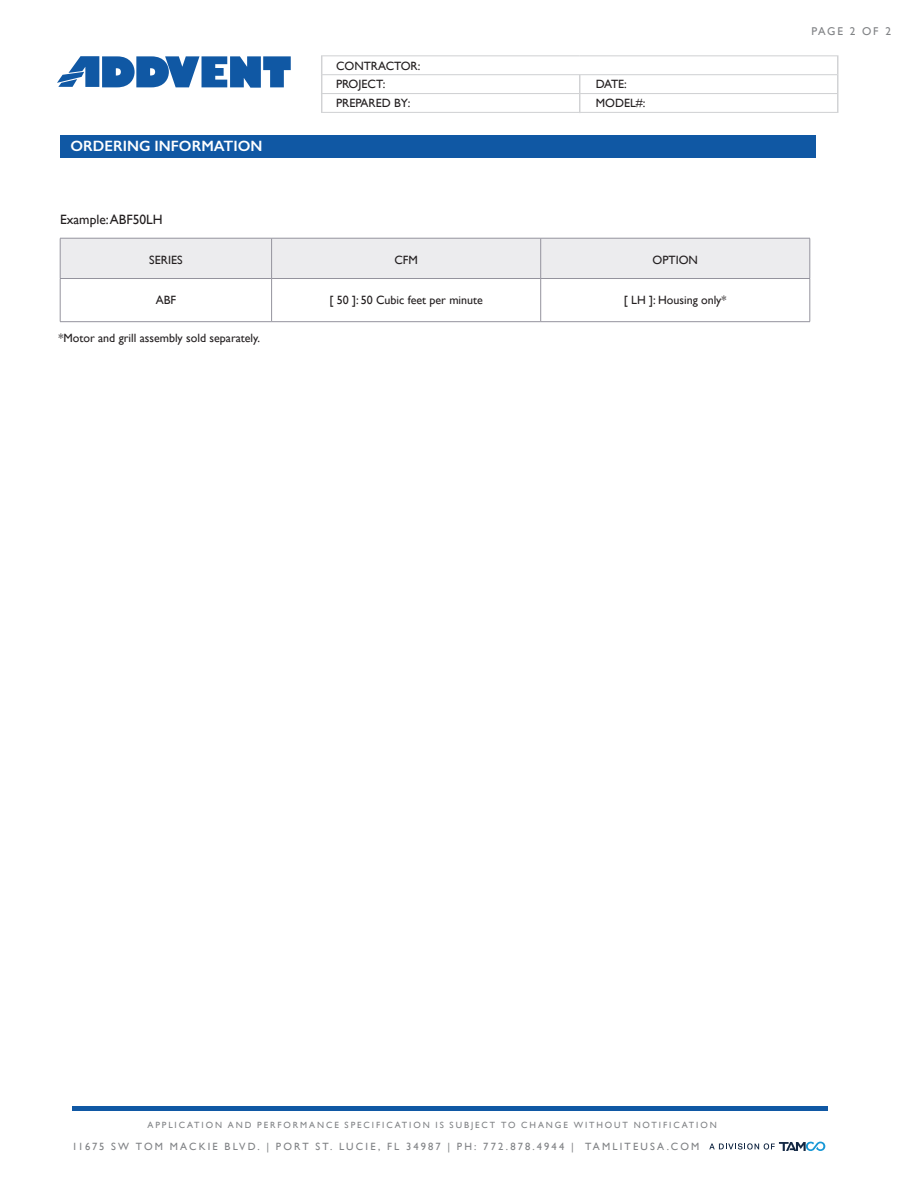
<style>
.page{position:relative;width:918px;height:1188px;background:#fff}
.page>*{position:absolute;margin:0;border:0;box-sizing:border-box;transform-origin:0 0}
.t1{font:600 15px "Gill Sans";color:#fff}
.t2{font:13.5px "Gill Sans";color:#231f20}
.t3{font:12px/18.6px "Gill Sans";color:#231f20}
.t4{font:11.25px "Gill Sans";letter-spacing:.14em;color:#808285}
.t5{font:10.5px "Gill Sans";letter-spacing:.205em;color:#808285}
.t6{font:9px "Gill Sans";letter-spacing:.21em;color:#808285}
</style>
<div class="page">
<svg style="left:321px;top:55px;width:518px;height:58px"></svg>
<div style="left:72px;top:1106px;width:756px;height:5px;background:#1058a4"></div>
<svg style="left:57px;top:56px;width:234px;height:32px"></svg>
<svg style="left:709px;top:1141px;width:116px;height:10px"></svg>
<div style="left:60px;top:135px;width:756px;height:23px;background:#1058a4"></div>
<div style="left:61px;top:239px;width:749px;height:39px;background:#ececee"></div>
<hr style="left:60px;top:238px;width:212px;height:1px;background:#94939d">
<hr style="left:60px;top:238px;width:1px;height:40px;background:#94939d">
<hr style="left:272px;top:238px;width:269px;height:1px;background:#94939d">
<hr style="left:271px;top:238px;width:1px;height:40px;background:#94939d">
<hr style="left:541px;top:238px;width:269px;height:1px;background:#94939d">
<hr style="left:540px;top:238px;width:1px;height:40px;background:#94939d">
<hr style="left:810px;top:238px;width:1px;height:40px;background:#94939d">
<hr style="left:60px;top:278px;width:212px;height:1px;background:#94939d">
<hr style="left:60px;top:279px;width:1px;height:43px;background:#94939d">
<hr style="left:272px;top:278px;width:269px;height:1px;background:#94939d">
<hr style="left:271px;top:279px;width:1px;height:43px;background:#94939d">
<hr style="left:541px;top:278px;width:269px;height:1px;background:#94939d">
<hr style="left:540px;top:279px;width:1px;height:43px;background:#94939d">
<hr style="left:810px;top:279px;width:1px;height:43px;background:#94939d">
<hr style="left:60px;top:321px;width:212px;height:1px;background:#94939d">
<hr style="left:272px;top:321px;width:269px;height:1px;background:#94939d">
<hr style="left:541px;top:321px;width:269px;height:1px;background:#94939d">
<p class="t3" style="left:336px;top:56px;width:86px">CONTRACTOR:<br>PROJECT:</p>
<p class="t3" style="left:596px;top:75px;width:33px">DATE:</p>
<p class="t1" style="left:70px;top:137px;width:194px">ORDERING INFORMATION</p>
<p class="t2" style="left:60px;top:212px;width:104px">Example: ABF50LH</p>
<p class="t3" style="left:336px;top:94px;width:76px">PREPARED BY:</p>
<p class="t3" style="left:596px;top:94px;width:51px">MODEL#:</p>
<p class="t3" style="left:149px;top:251px;width:35px">SERIES</p>
<p class="t3" style="left:394px;top:251px;width:25px">CFM</p>
<p class="t3" style="left:653px;top:251px;width:47px">OPTION</p>
<p class="t3" style="left:156px;top:291px;width:22px">ABF</p>
<p class="t3" style="left:329px;top:291px;width:155px">[ 50 ]: 50 Cubic feet per minute</p>
<p class="t3" style="left:624px;top:291px;width:104px">[ LH ]: Housing only*</p>
<p class="t3" style="left:58px;top:329px;width:203px">*Motor and grill assembly sold separately.</p>
<p class="t4" style="left:812px;top:24px;width:81px">PAGE 2 OF 2</p>
<p class="t6" style="left:147px;top:1120px;width:571px">APPLICATION AND PERFORMANCE SPECIFICATION IS SUBJECT TO CHANGE WITHOUT NOTIFICATION</p>
<p class="t5" style="left:72px;top:1140px;width:629px">11675 SW TOM MACKIE BLVD. | PORT ST. LUCIE, FL 34987 | PH: 772.878.4944 | TAMLITEUSA.COM</p>
</div>
